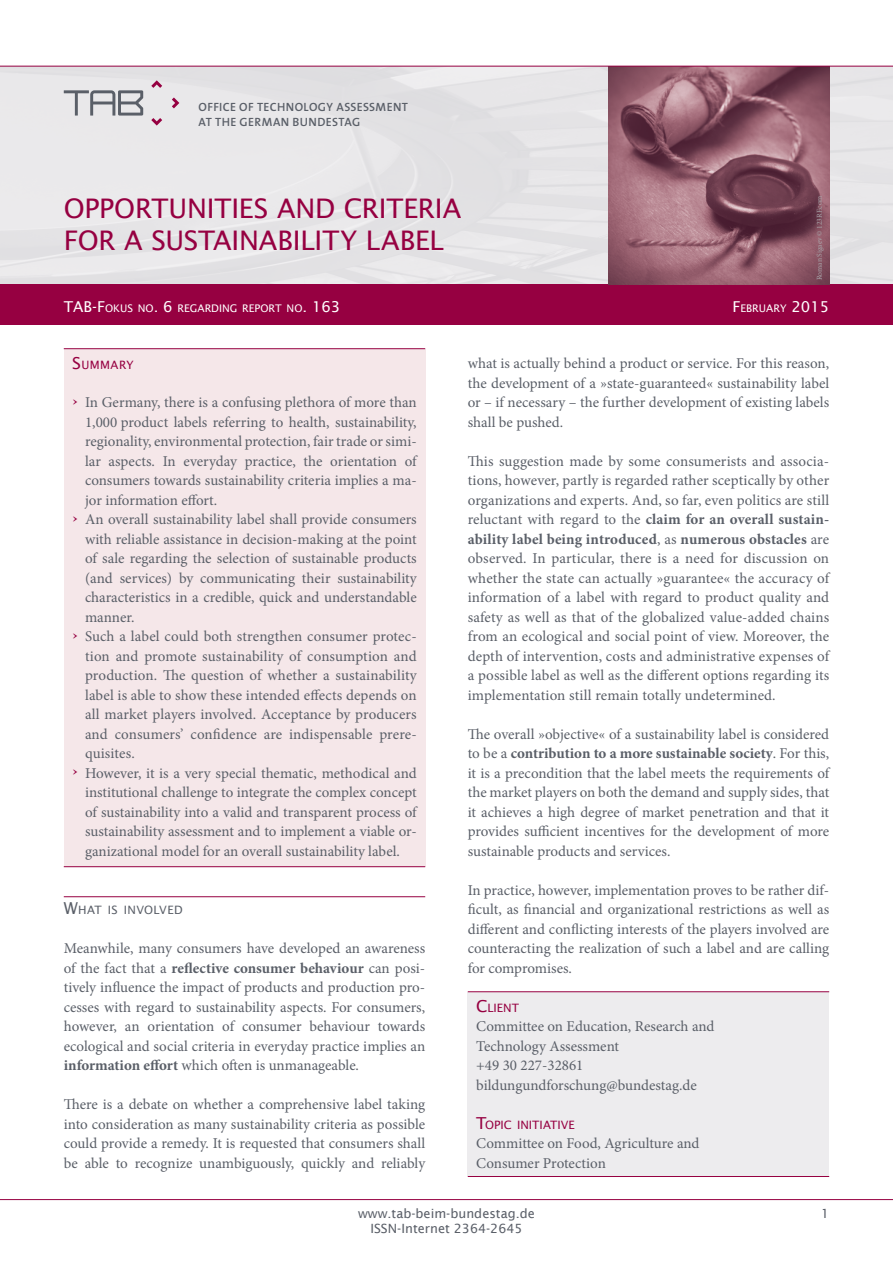
<style>
.page{position:relative;width:893px;height:1263px;background:#fff}
.page>*{position:absolute;margin:0;border:0;box-sizing:border-box;transform-origin:0 0}
.t1{font:27px/32.4px "Lucida Sans";letter-spacing:-.005em;color:#960041}
.t2{font:15px/19.5px "Minion Pro";color:#5a5f68;text-align:justify}
.t3{font:12.75px/15.3px "Lucida Sans";color:#5a5f68;text-align:center}
.t4{font:600 12px/14.4px "The Sans";letter-spacing:.03em;color:#5a5f68}
.t5{font:11.55px "Lucida Sans";letter-spacing:.005em;color:#960041}
.t6{font:11.55px "Lucida Sans";letter-spacing:.035em;color:#5a5f68}
.t7{font:10.5px "Lucida Sans";color:#fff}
.t8{font:7.5px "Minion Pro";color:#a9a7ac}
.s1{font-size:15px}
.s2{font-size:16.5px}
.s3{font-size:13.5px;color:#960041}
.s4{font-weight:700}
</style>
<div class="page">
<div style="left:0;top:67px;width:893px;height:218px;background:#e8e7e9"></div>
<svg style="left:64px;top:90px;width:79px;height:26px;background:#b7b8bd"></svg>
<svg style="left:172px;top:98px;width:7px;height:10px"></svg>
<svg style="left:151px;top:80px;width:11px;height:8px"></svg>
<svg style="left:151px;top:118px;width:11px;height:7px"></svg>
<div style="left:0;top:285px;width:893px;height:40px;background:#960041"></div>
<div style="left:468px;top:992px;width:361px;height:184px;background:#edecee"></div>
<hr style="left:468px;top:1176px;width:361px;height:1px;background:#960041">
<hr style="left:468px;top:991px;width:361px;height:1px;background:#960041">
<div style="left:64px;top:349px;width:361px;height:518px;background:#f5e7e9"></div>
<hr style="left:64px;top:348px;width:361px;height:1px;background:#960041">
<hr style="left:64px;top:866px;width:361px;height:1px;background:#960041">
<hr style="left:0;top:1199px;width:893px;height:1px;background:#960041">
<img style="left:608px;top:67px;width:221px;height:218px">
<hr style="left:0;top:66px;width:893px;height:1px;background:#960041">
<hr style="left:64px;top:896px;width:361px;height:1px;background:#960041">
<p class="t4" style="left:199px;top:100px;width:211px">OFFICE OF TECHNOLOGY ASSESSMENT<br>AT THE GERMAN BUNDESTAG</p>
<h1 class="t1" style="left:64px;top:192px;width:399px">OPPORTUNITIES AND CRITERIA<br>FOR A SUSTAINABILITY LABEL</h1>
<p class="t8" style="left:814px;top:280px;width:86px;rotate:-90deg">Roman Sigaev © 123RF.com</p>
<p class="t7" style="left:64px;top:302px;width:278px"><span class="s1">TAB-F</span>OKUS NO<span class="s1">. 6</span> REGARDING REPORT NO<span class="s1">. 163</span></p>
<p class="t7" style="left:732px;top:302px;width:98px"><span class="s1">F</span>EBRUARY <span class="s1">2015</span></p>
<p class="t5" style="left:72px;top:359px;width:63px"><span class="s2">S</span>UMMARY</p>
<p class="t2" style="left:72px;top:393px;width:346px"><span class="s3">›</span> In Germany, there is a confusing plethora of more than</p>
<p class="t2" style="left:85px;top:412px;width:333px">1,000 product labels referring to health, sustainability,</p>
<p class="t2" style="left:85px;top:432px;width:333px">regionality, environmental protection, fair trade or simi-</p>
<p class="t2" style="left:85px;top:451px;width:333px">lar aspects. In everyday practice, the orientation of</p>
<p class="t2" style="left:85px;top:471px;width:333px">consumers towards sustainability criteria implies a ma-</p>
<p class="t2" style="left:85px;top:490px;width:134px">jor information effort.</p>
<p class="t2" style="left:72px;top:510px;width:346px"><span class="s3">›</span> An overall sustainability label shall provide consumers</p>
<p class="t2" style="left:85px;top:529px;width:333px">with reliable assistance in decision-making at the point</p>
<p class="t2" style="left:85px;top:549px;width:333px">of sale regarding the selection of sustainable products</p>
<p class="t2" style="left:85px;top:568px;width:333px">(and services) by communicating their sustainability</p>
<p class="t2" style="left:85px;top:588px;width:333px">characteristics in a credible, quick and understandable</p>
<p class="t2" style="left:85px;top:607px;width:51px">manner.</p>
<p class="t2" style="left:72px;top:627px;width:346px"><span class="s3">›</span> Such a label could both strengthen consumer protec-</p>
<p class="t2" style="left:85px;top:646px;width:333px">tion and promote sustainability of consumption and</p>
<p class="t2" style="left:85px;top:666px;width:333px">production. The question of whether a sustainability</p>
<p class="t2" style="left:85px;top:685px;width:333px">label is able to show these intended effects depends on</p>
<p class="t2" style="left:85px;top:705px;width:333px">all market players involved. Acceptance by producers</p>
<p class="t2" style="left:85px;top:724px;width:333px">and consumers’ confidence are indispensable prere-</p>
<p class="t2" style="left:85px;top:744px;width:51px">quisites.</p>
<p class="t2" style="left:72px;top:763px;width:346px"><span class="s3">›</span> However, it is a very special thematic, methodical and</p>
<p class="t2" style="left:85px;top:783px;width:333px">institutional challenge to integrate the complex concept</p>
<p class="t2" style="left:85px;top:802px;width:333px">of sustainability into a valid and transparent process of</p>
<p class="t2" style="left:85px;top:822px;width:333px">sustainability assessment and to implement a viable or-</p>
<p class="t2" style="left:85px;top:841px;width:316px">ganizational model for an overall sustainability label.</p>
<p class="t6" style="left:64px;top:903px;width:120px"><span class="s2">W</span>HAT IS INVOLVED</p>
<p class="t2" style="left:64px;top:939px;width:363px">Meanwhile, many consumers have developed an awareness of the fact that a <span class="s4">reflective consumer behaviour</span> can posi&shy;tively influence the impact of products and production pro&shy;cesses with regard to sustainability aspects. For consumers, however, an orientation of consumer behaviour towards ecological and social criteria in everyday practice implies an <span class="s4">information effort</span> which often is unmanageable.</p>
<p class="t2" style="left:64px;top:1095px;width:363px">There is a debate on whether a comprehensive label taking into consideration as many sustainability criteria as possible could provide a remedy. It is requested that consumers shall be able to recognize unambiguously, quickly and reliably</p>
<p class="t2" style="left:468px;top:354px;width:363px">what is actually behind a product or service. For this reason, the development of a »state-guaranteed« sustainability label or – if necessary – the further development of existing labels shall be pushed.</p>
<p class="t2" style="left:468px;top:451px;width:363px">This suggestion made by some consumerists and associa&shy;tions, however, partly is regarded rather sceptically by other organizations and experts. And, so far, even politics are still reluctant with regard to the <span class="s4">claim for an overall sustain&shy;ability label being introduced</span>, as <span class="s4">numerous obstacles</span> are observed. In particular, there is a need for discussion on whether the state can actually »guarantee« the accuracy of information of a label with regard to product quality and safety as well as that of the globalized value-added chains from an ecological and social point of view. Moreover, the depth of intervention, costs and administrative expenses of a possible label as well as the different options regarding its implementation still remain totally undetermined.</p>
<p class="t2" style="left:468px;top:724px;width:363px">The overall »objective« of a sustainability label is considered to be a <span class="s4">contribution to a more sustainable society</span>. For this, it is a precondition that the label meets the requirements of the market players on both the demand and supply sides, that it achieves a high degree of market penetration and that it provides sufficient incentives for the development of more sustainable products and services.</p>
<p class="t2" style="left:468px;top:880px;width:363px">In practice, however, implementation proves to be rather dif&shy;ficult, as financial and organizational restrictions as well as different and conflicting interests of the players involved are counteracting the realization of such a label and are calling for compromises.</p>
<p class="t5" style="left:476px;top:1001px;width:44px"><span class="s2">C</span>LIENT</p>
<p class="t2" style="left:476px;top:1017px;width:240px;text-align:left">Committee on Education, Research and<br>Technology Assessment<br>+49 30 227-32861 bildungundforschung@bundestag.de</p>
<p class="t5" style="left:476px;top:1118px;width:100px"><span class="s2">T</span>OPIC INITIATIVE</p>
<p class="t2" style="left:476px;top:1134px;width:225px">Committee on Food, Agriculture and<br>Consumer Protection</p>
<p class="t3" style="left:358px;top:1205px;width:178px">www.tab-beim-bundestag.de<br>ISSN-Internet 2364-2645</p>
<p class="t3" style="left:821px;top:1205px;width:10px">1</p>
</div>
